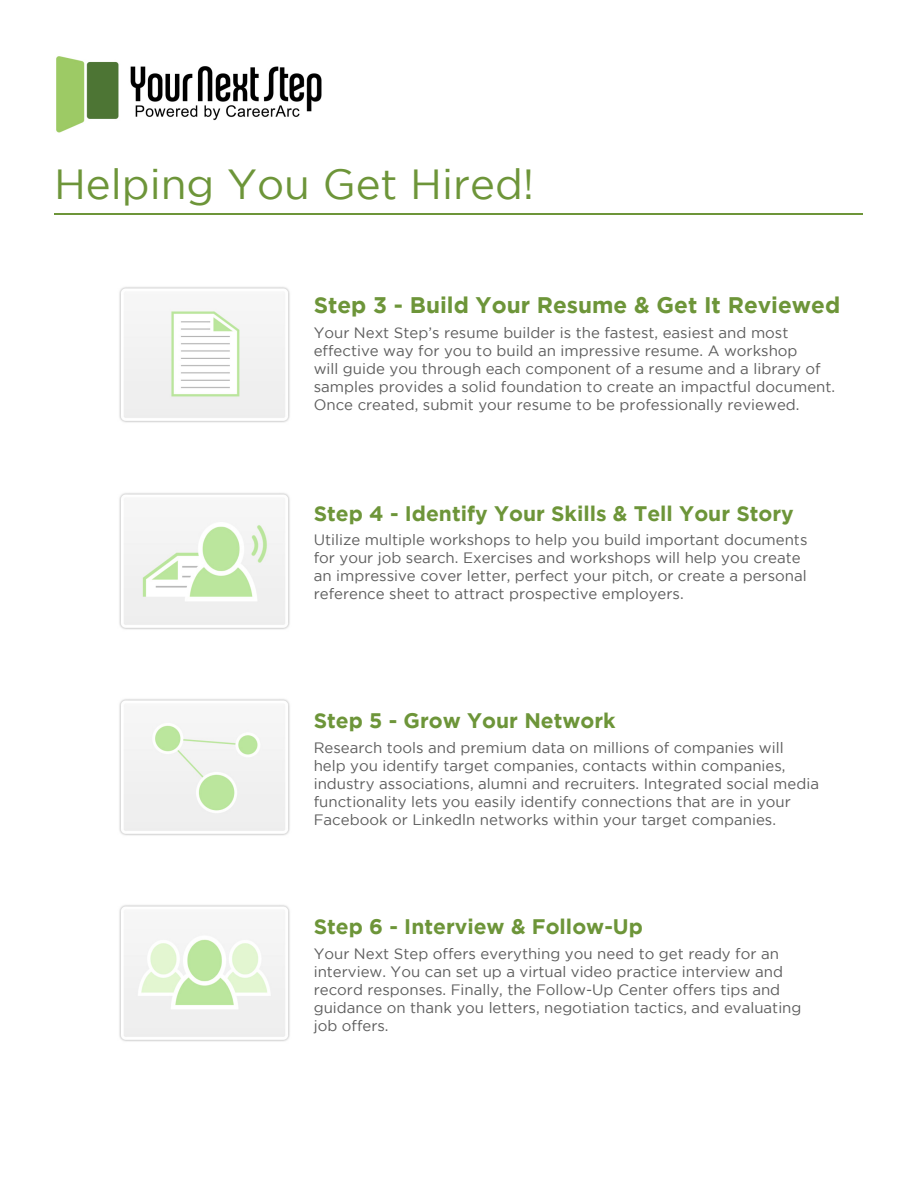
<style>
.page{position:relative;width:918px;height:1188px;background:#fff}
.page>*{position:absolute;margin:0;border:0;box-sizing:border-box;transform-origin:0 0}
.t1{font:42px "Gotham";color:#6d9539}
.t2{font:700 22.5px "Gotham";color:#6d9539}
.t3{font:700 21px "Gotham";color:#6d9539}
.t4{font:15px/18px "Gotham";color:#5d5d5d}
</style>
<div class="page">
<img style="left:56px;top:56px;width:266px;height:77px">
<hr style="left:55px;top:213px;width:808px;height:2px;background:#6d9539">
<img style="left:119px;top:287px;width:171px;height:136px">
<img style="left:119px;top:493px;width:171px;height:137px">
<img style="left:119px;top:699px;width:171px;height:137px">
<img style="left:119px;top:905px;width:171px;height:137px">
<h1 class="t1" style="left:54px;top:161px;width:482px">Helping You Get Hired!</h1>
<h2 class="t2" style="left:314px;top:292px;width:528px">Step 3 - Build Your Resume &amp; Get It Reviewed</h2>
<p class="t4" style="left:314px;top:323px;width:523px">Your Next Step’s resume builder is the fastest, easiest and most effective way for you to build an impressive resume. A workshop<br>will guide you through each component of a resume and a library of samples provides a solid foundation to create an impactful document.<br>Once created, submit your resume to be professionally reviewed.</p>
<h3 class="t3" style="left:314px;top:501px;width:482px">Step 4 - Identify Your Skills &amp; Tell Your Story</h3>
<p class="t4" style="left:314px;top:531px;width:495px">Utilize multiple workshops to help you build important documents for your job search. Exercises and workshops will help you create an impressive cover letter, perfect your pitch, or create a personal reference sheet to attract prospective employers.</p>
<h3 class="t3" style="left:314px;top:709px;width:304px">Step 5 - Grow Your Network</h3>
<p class="t4" style="left:314px;top:738px;width:507px">Research tools and premium data on millions of companies will help you identify target companies, contacts within companies, industry associations, alumni and recruiters. Integrated social media functionality lets you easily identify connections that are in your Facebook or Linkedln networks within your target companies.</p>
<h3 class="t3" style="left:314px;top:914px;width:331px">Step 6 - Interview &amp; Follow-Up</h3>
<p class="t4" style="left:314px;top:944px;width:489px">Your Next Step offers everything you need to get ready for an interview. You can set up a virtual video practice interview and record responses. Finally, the Follow-Up Center offers tips and guidance on thank you letters, negotiation tactics, and evaluating job offers.</p>
</div>
